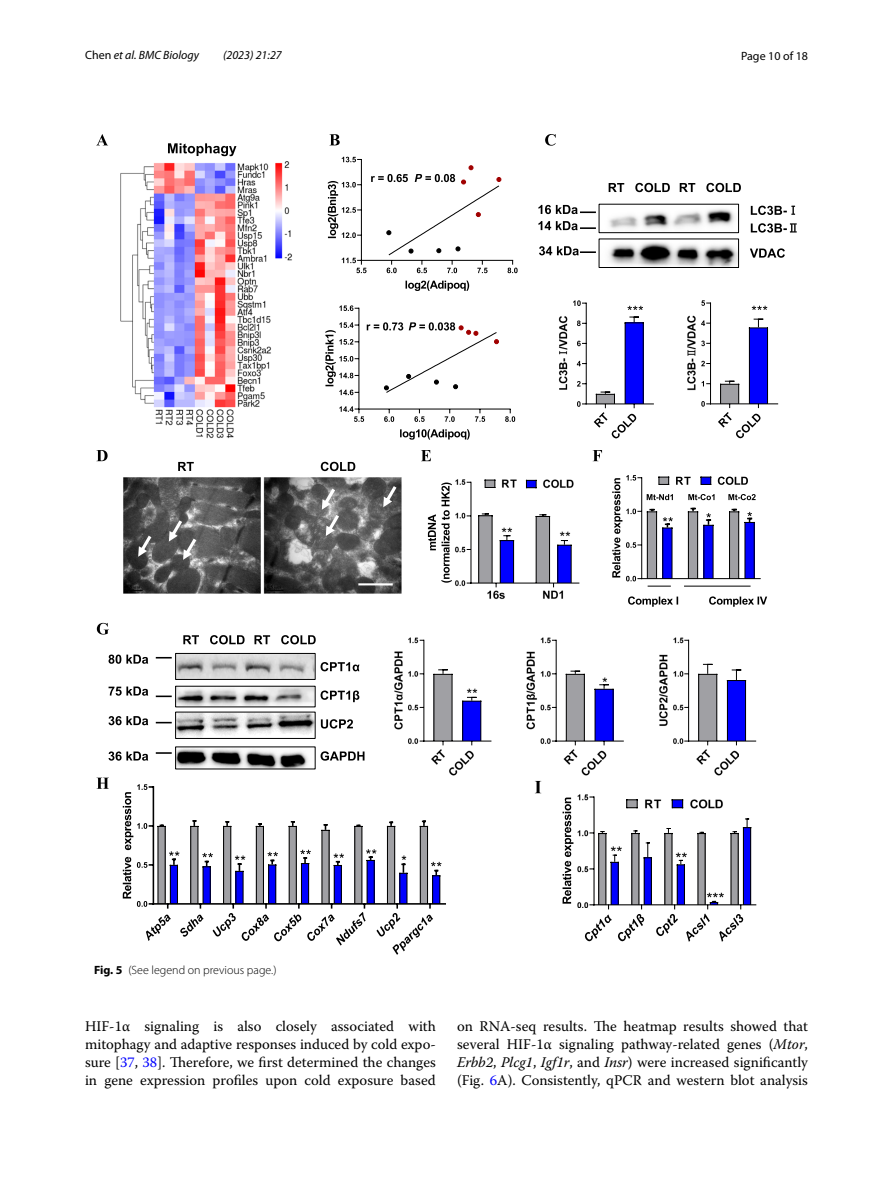
<style>
.page{position:relative;width:893px;height:1187px;background:#fff}
.page>*{position:absolute;margin:0;border:0;box-sizing:border-box;transform-origin:0 0}
.t1{font:14.7px/18px "Warnock Pro";color:#000;text-align:justify}
.t2{font:300 12px "Myriad Pro";color:#000}
.t3{font:italic 12px "Myriad Pro";color:#000}
.t4{font:12px "Myriad Pro";color:#000}
.s1{font-style:normal}
.s2{font-weight:700}
.s3{color:#00f}
.s4{font-style:italic}
</style>
<div class="page">
<img style="left:121px;top:161px;width:618px;height:746px">
<hr style="left:358px;top:583px;width:35px;height:2px;background:#fff">
<svg style="left:329px;top:134px;width:11px;height:11px"></svg>
<svg style="left:168px;top:143px;width:68px;height:13px"></svg>
<svg style="left:593px;top:450px;width:9px;height:11px"></svg>
<svg style="left:97px;top:623px;width:12px;height:11px"></svg>
<div style="left:599px;top:204px;width:140px;height:29px;border:1px solid #000"></div>
<svg style="left:751px;top:206px;width:44px;height:9px"></svg>
<svg style="left:751px;top:223px;width:46px;height:9px"></svg>
<div style="left:599px;top:239px;width:140px;height:29px;border:1px solid #000"></div>
<svg style="left:750px;top:248px;width:35px;height:10px"></svg>
<svg style="left:609px;top:183px;width:132px;height:9px"></svg>
<svg style="left:97px;top:134px;width:11px;height:11px"></svg>
<svg style="left:321px;top:751px;width:43px;height:9px"></svg>
<svg style="left:321px;top:690px;width:38px;height:12px"></svg>
<svg style="left:321px;top:662px;width:38px;height:9px"></svg>
<div style="left:175px;top:653px;width:140px;height:26px;border:1px solid #000"></div>
<hr style="left:593px;top:904px;width:163px;height:1px;background:#000">
<hr style="left:593px;top:796px;width:2px;height:109px;background:#000">
<svg style="left:585px;top:818px;width:167px;height:123px"></svg>
<svg style="left:563px;top:797px;width:10px;height:106px"></svg>
<svg style="left:625px;top:798px;width:14px;height:11px"></svg>
<svg style="left:671px;top:798px;width:13px;height:11px"></svg>
<svg style="left:535px;top:780px;width:6px;height:13px"></svg>
<svg style="left:97px;top:777px;width:12px;height:11px"></svg>
<svg style="left:321px;top:719px;width:32px;height:9px"></svg>
<svg style="left:96px;top:450px;width:335px;height:21px"></svg>
<svg style="left:405px;top:280px;width:64px;height:11px"></svg>
<svg style="left:328px;top:157px;width:190px;height:116px"></svg>
<hr style="left:358px;top:308px;width:1px;height:101px;background:#000">
<svg style="left:339px;top:406px;width:176px;height:16px"></svg>
<svg style="left:339px;top:305px;width:20px;height:6px"></svg>
<svg style="left:400px;top:429px;width:70px;height:10px"></svg>
<svg style="left:325px;top:322px;width:34px;height:73px"></svg>
<svg style="left:367px;top:322px;width:132px;height:71px"></svg>
<svg style="left:545px;top:134px;width:11px;height:12px"></svg>
<svg style="left:183px;top:635px;width:133px;height:9px"></svg>
<svg style="left:428px;top:482px;width:24px;height:100px"></svg>
<svg style="left:466px;top:479px;width:114px;height:109px"></svg>
<svg style="left:612px;top:475px;width:149px;height:112px"></svg>
<hr style="left:684px;top:586px;width:67px;height:1px;background:#000">
<svg style="left:628px;top:596px;width:139px;height:10px"></svg>
<hr style="left:153px;top:903px;width:293px;height:1px;background:#000">
<svg style="left:123px;top:784px;width:318px;height:170px"></svg>
<svg style="left:538px;top:205px;width:58px;height:9px"></svg>
<svg style="left:538px;top:221px;width:58px;height:9px"></svg>
<svg style="left:539px;top:246px;width:57px;height:9px"></svg>
<svg style="left:156px;top:657px;width:16px;height:1px"></svg>
<svg style="left:156px;top:721px;width:16px;height:2px"></svg>
<svg style="left:156px;top:752px;width:16px;height:1px"></svg>
<svg style="left:156px;top:695px;width:16px;height:2px"></svg>
<svg style="left:109px;top:654px;width:39px;height:9px"></svg>
<svg style="left:109px;top:686px;width:39px;height:9px"></svg>
<svg style="left:108px;top:716px;width:40px;height:9px"></svg>
<svg style="left:108px;top:751px;width:40px;height:9px"></svg>
<svg style="left:138px;top:535px;width:13px;height:21px"></svg>
<svg style="left:169px;top:520px;width:27px;height:40px"></svg>
<svg style="left:326px;top:515px;width:13px;height:21px"></svg>
<svg style="left:322px;top:488px;width:13px;height:21px"></svg>
<svg style="left:383px;top:486px;width:13px;height:21px"></svg>
<hr style="left:586px;top:403px;width:68px;height:1px;background:#000">
<hr style="left:586px;top:302px;width:1px;height:102px;background:#000">
<svg style="left:577px;top:401px;width:9px;height:6px"></svg>
<svg style="left:577px;top:381px;width:9px;height:5px"></svg>
<svg style="left:577px;top:361px;width:9px;height:5px"></svg>
<svg style="left:577px;top:340px;width:9px;height:6px"></svg>
<svg style="left:577px;top:320px;width:9px;height:6px"></svg>
<svg style="left:573px;top:300px;width:13px;height:6px"></svg>
<svg style="left:594px;top:316px;width:51px;height:122px"></svg>
<svg style="left:627px;top:306px;width:16px;height:4px"></svg>
<hr style="left:710px;top:403px;width:68px;height:1px;background:#000">
<hr style="left:710px;top:302px;width:1px;height:102px;background:#000">
<svg style="left:701px;top:401px;width:9px;height:5px"></svg>
<svg style="left:702px;top:381px;width:8px;height:5px"></svg>
<svg style="left:701px;top:361px;width:9px;height:5px"></svg>
<svg style="left:701px;top:340px;width:9px;height:6px"></svg>
<svg style="left:701px;top:320px;width:9px;height:6px"></svg>
<svg style="left:701px;top:300px;width:9px;height:6px"></svg>
<svg style="left:718px;top:318px;width:51px;height:120px"></svg>
<svg style="left:752px;top:306px;width:15px;height:4px"></svg>
<svg style="left:419px;top:638px;width:73px;height:108px"></svg>
<svg style="left:551px;top:638px;width:74px;height:108px"></svg>
<svg style="left:683px;top:638px;width:74px;height:108px"></svg>
<p class="t3" style="left:85px;top:48px;width:116px"><span class="s1">Chen</span> et al. BMC Biology</p>
<p class="t3" style="left:223px;top:48px;width:60px">(2023) 21:27</p>
<p class="t4" style="left:741px;top:48px;width:68px">Page 10 of 18</p>
<p class="t2" style="left:94px;top:962px;width:184px"><span class="s2">Fig. 5</span> (See legend on previous page.)</p>
<p class="t1" style="left:85px;top:1017px;width:352px">HIF-1α signaling is also closely associated with mitophagy and adaptive responses induced by cold expo&shy;sure [<span class="s3">37</span>, <span class="s3">38</span>]. Therefore, we first determined the changes in gene expression profiles upon cold exposure based</p>
<p class="t1" style="left:457px;top:1017px;width:352px">on RNA-seq results. The heatmap results showed that several HIF-1α signaling pathway-related genes (<span class="s4">Mtor</span>, <span class="s4">Erbb2</span>, <span class="s4">Plcg1</span>, <span class="s4">Igf1r</span>, and <span class="s4">Insr</span>) were increased significantly (Fig. <span class="s3">6</span>A). Consistently, qPCR and western blot analysis</p>
</div>
